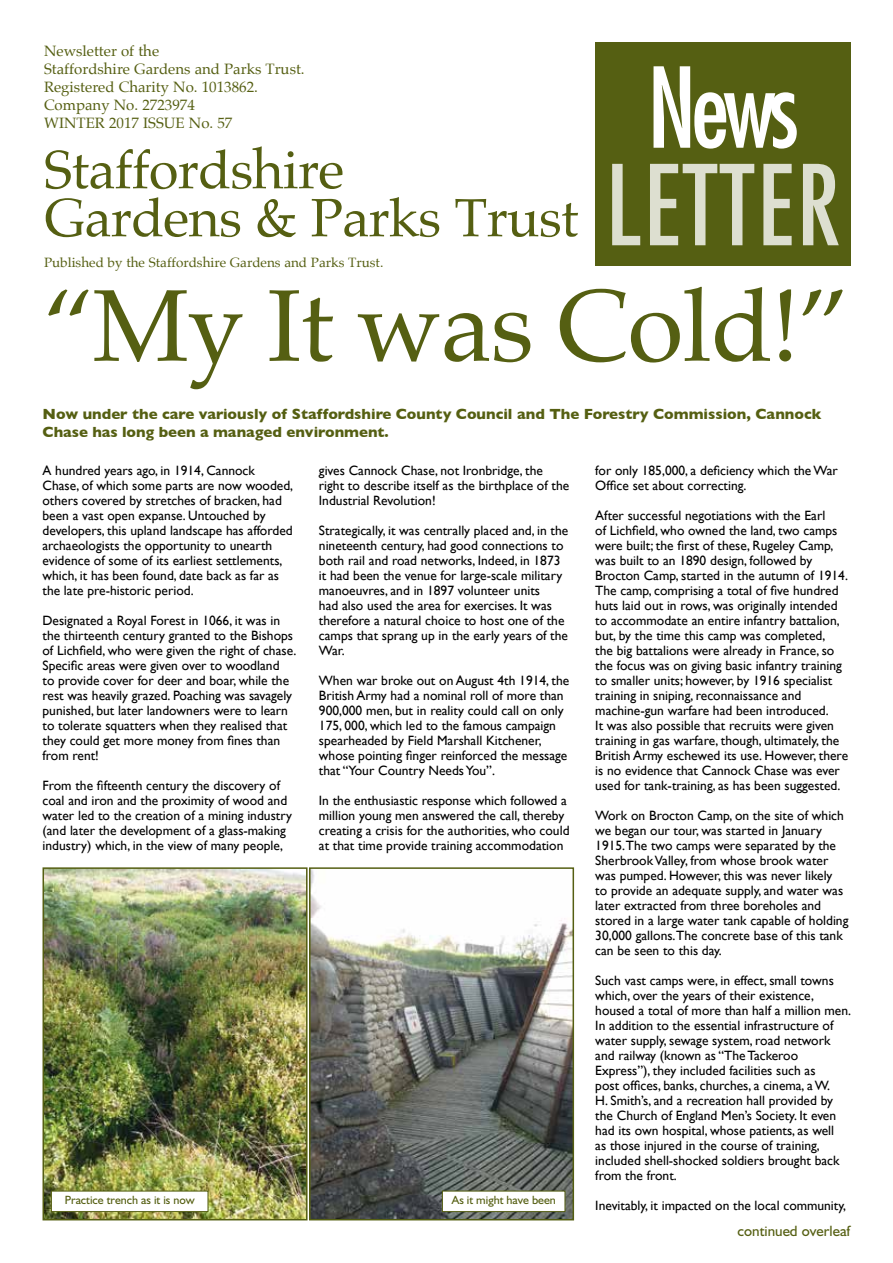
<style>
.page{position:relative;width:893px;height:1263px;background:#fff}
.page>*{position:absolute;margin:0;border:0;box-sizing:border-box;transform-origin:0 0}
.t1{font:condensed 108px "Futura";letter-spacing:.03em;color:#dddfd0}
.t2{font:condensed 108px "Futura";color:#fff}
.t3{font:102px "Palatino";letter-spacing:-.01em;color:#555f12}
.t4{font:54px/48px "Palatino";letter-spacing:-.015em;color:#555f12}
.t5{font:700 15px/18px "Gill Sans";color:#555f12}
.t6{font:15px/18px "Palatino";color:#555f12}
.t7{font:15px "Humanist 521 BT";color:#555f12}
.t8{font:13.5px/15px "Gill Sans";color:#000}
.t9{font:13.5px "Palatino";color:#555f12}
.t10{font:12px "Humanist 521 BT";color:#555f12}
</style>
<div class="page">
<div style="left:595px;top:43px;width:255px;height:223px;background:#555f12"></div>
<img style="left:312px;top:870px;width:259px;height:347px">
<div style="left:309px;top:867px;width:265px;height:353px;border:2px solid #555f12"></div>
<img style="left:46px;top:870px;width:259px;height:347px">
<div style="left:43px;top:867px;width:265px;height:353px;border:2px solid #555f12"></div>
<div style="left:442px;top:1191px;width:123px;height:21px;background:#fff;border:1px solid #555f12"></div>
<div style="left:51px;top:1191px;width:157px;height:21px;background:#fff;border:1px solid #555f12"></div>
<p class="t6" style="left:44px;top:42px;width:262px">Newsletter of the<br>Staffordshire Gardens and Parks Trust.<br>Registered Charity No. 1013862.<br>Company No. 2723974<br>WINTER 2017 ISSUE No. 57</p>
<h3 class="t4" style="left:44px;top:146px;width:536px">Staffordshire<br>Gardens &amp; Parks Trust</h3>
<p class="t9" style="left:44px;top:251px;width:341px">Published by the Staffordshire Gardens and Parks Trust.</p>
<h1 class="t2" style="left:647px;top:43px;width:153px">News</h1>
<h1 class="t1" style="left:606px;top:141px;width:236px">LETTER</h1>
<h2 class="t3" style="left:43px;top:241px;width:809px">“My It was Cold!”</h2>
<p class="t5" style="left:43px;top:404px;width:780px">Now under the care variously of Staffordshire County Council and The Forestry Commission, Cannock<br>Chase has long been a managed environment.</p>
<p class="t8" style="left:43px;top:463px;width:252px">A hundred years ago, in 1914, Cannock Chase, of which some parts are now wooded, others covered by stretches of bracken, had been a vast open expanse. Untouched by developers, this upland landscape has afforded archaeologists the opportunity to unearth evidence of some of its earliest settlements, which, it has been found, date back as far as the late pre-historic period.</p>
<p class="t8" style="left:43px;top:613px;width:255px">Designated a Royal Forest in 1066, it was in the thirteenth century granted to the Bishops of Lichfield, who were given the right of chase.<br>Specific areas were given over to woodland<br>to provide cover for deer and boar, while the rest was heavily grazed. Poaching was savagely punished, but later landowners were to learn to tolerate squatters when they realised that they could get more money from fines than from rent!</p>
<p class="t8" style="left:43px;top:778px;width:251px">From the fifteenth century the discovery of coal and iron and the proximity of wood and water led to the creation of a mining industry (and later the development of a glass-making industry) which, in the view of many people,</p>
<p class="t8" style="left:595px;top:463px;width:244px">for only 185,000, a deficiency which the War<br>Office set about correcting.</p>
<p class="t8" style="left:595px;top:508px;width:254px">After successful negotiations with the Earl<br>of Lichfield, who owned the land, two camps were built; the first of these, Rugeley Camp, was built to an 1890 design, followed by Brocton Camp, started in the autumn of 1914.<br>The camp, comprising a total of five hundred huts laid out in rows, was originally intended to accommodate an entire infantry battalion, but, by the time this camp was completed,<br>the big battalions were already in France, so the focus was on giving basic infantry training to smaller units; however, by 1916 specialist training in sniping, reconnaissance and machine-gun warfare had been introduced.<br>It was also possible that recruits were given training in gas warfare, though, ultimately, the British Army eschewed its use. However, there is no evidence that Cannock Chase was ever used for tank-training, as has been suggested.</p>
<p class="t8" style="left:595px;top:808px;width:255px">Work on Brocton Camp, on the site of which we began our tour, was started in January 1915.The two camps were separated by the Sherbrook Valley, from whose brook water was pumped. However, this was never likely<br>to provide an adequate supply, and water was later extracted from three boreholes and stored in a large water tank capable of holding 30,000 gallons.The concrete base of this tank can be seen to this day.</p>
<p class="t8" style="left:595px;top:973px;width:257px">Such vast camps were, in effect, small towns which, over the years of their existence, housed a total of more than half a million men.<br>In addition to the essential infrastructure of water supply, sewage system, road network and railway (known as “The Tackeroo Express”), they included facilities such as<br>post offices, banks, churches, a cinema, a W.<br>H. Smith’s, and a recreation hall provided by the Church of England Men’s Society. It even had its own hospital, whose patients, as well<br>as those injured in the course of training, included shell-shocked soldiers brought back from the front.</p>
<p class="t8" style="left:595px;top:1198px;width:252px">Inevitably, it impacted on the local community,</p>
<p class="t8" style="left:319px;top:463px;width:252px">gives Cannock Chase, not Ironbridge, the right to describe itself as the birthplace of the<br>Industrial Revolution!</p>
<p class="t8" style="left:319px;top:523px;width:251px">Strategically, it was centrally placed and, in the nineteenth century, had good connections to both rail and road networks, Indeed, in 1873 it had been the venue for large-scale military manoeuvres, and in 1897 volunteer units<br>had also used the area for exercises. It was therefore a natural choice to host one of the camps that sprang up in the early years of the War.</p>
<p class="t8" style="left:319px;top:673px;width:252px">When war broke out on August 4th 1914, the British Army had a nominal roll of more than 900,000 men, but in reality could call on only 175, 000, which led to the famous campaign spearheaded by Field Marshall Kitchener, whose pointing finger reinforced the message that “Your Country Needs You”.</p>
<p class="t8" style="left:319px;top:793px;width:252px">In the enthusiastic response which followed a million young men answered the call, thereby creating a crisis for the authorities, who could at that time provide training accommodation</p>
<p class="t10" style="left:65px;top:1192px;width:131px">Practice trench as it is now</p>
<p class="t10" style="left:452px;top:1192px;width:106px">As it might have been</p>
<p class="t7" style="left:738px;top:1222px;width:114px">continued overleaf</p>
</div>
